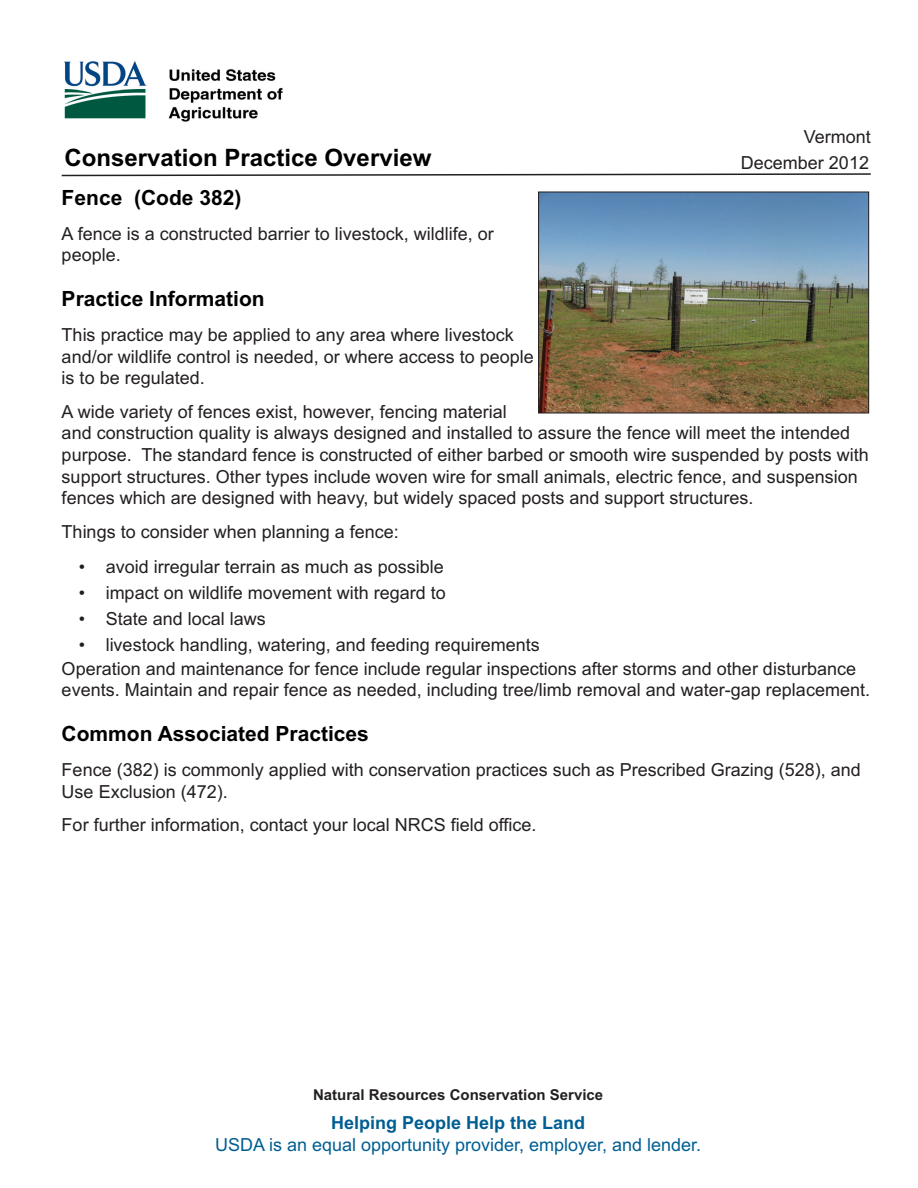
<style>
.page{position:relative;width:918px;height:1188px;background:#fff}
.page>*{position:absolute;margin:0;border:0;box-sizing:border-box;transform-origin:0 0}
.Topic{font:700 24px "Arial";color:#000}
.Topic-2{font:700 21px "Arial";color:#000}
.t1{font:18px/21.6px "Arial";color:#231f20}
.t2{font:18px "Arial";color:#005e93}
.t3{font:700 18px "Arial";color:#005e93}
.t4{font:700 15px "Arial";color:#231f20}
</style>
<div class="page">
<svg style="left:61px;top:173px;width:810px;height:4px"></svg>
<img style="left:64px;top:61px;width:219px;height:61px">
<img style="left:540px;top:194px;width:327px;height:217px">
<div style="left:538px;top:192px;width:331px;height:221px;border:1px solid #231f20"></div>
<p class="t1" style="left:804px;top:127px;width:69px">Vermont</p>
<h2 class="Topic" style="left:65px;top:148px;width:368px">Conservation Practice Overview</h2>
<h2 class="Topic-2" style="left:62px;top:189px;width:181px">Fence (Code 382)</h2>
<p class="t1" style="left:62px;top:224px;width:434px">A fence is a constructed barrier to livestock, wildlife, or people.</p>
<h2 class="Topic-2" style="left:62px;top:291px;width:205px">Practice Information</h2>
<p class="t1" style="left:62px;top:326px;width:474px">This practice may be applied to any area where livestock and/or wildlife control is needed, or where access to people is to be regulated.</p>
<p class="t1" style="left:62px;top:402px;width:809px">A wide variety of fences exist, however, fencing material<br>and construction quality is always designed and installed to assure the fence will meet the intended purpose. The standard fence is constructed of either barbed or smooth wire suspended by posts with support structures. Other types include woven wire for small animals, electric fence, and suspension fences which are designed with heavy, but widely spaced posts and support structures.</p>
<p class="t1" style="left:62px;top:522px;width:339px">Things to consider when planning a fence:</p>
<p class="t1" style="left:79px;top:558px;width:367px">• avoid irregular terrain as much as possible</p>
<p class="t1" style="left:79px;top:584px;width:369px">• impact on wildlife movement with regard to</p>
<p class="t1" style="left:79px;top:610px;width:189px">• State and local laws</p>
<p class="t1" style="left:79px;top:636px;width:463px">• livestock handling, watering, and feeding requirements</p>
<p class="t1" style="left:62px;top:659px;width:810px">Operation and maintenance for fence include regular inspections after storms and other disturbance events. Maintain and repair fence as needed, including tree/limb removal and water-gap replacement.</p>
<h2 class="Topic-2" style="left:62px;top:726px;width:309px">Common Associated Practices</h2>
<p class="t1" style="left:62px;top:761px;width:801px">Fence (382) is commonly applied with conservation practices such as Prescribed Grazing (528), and<br>Use Exclusion (472).</p>
<p class="t1" style="left:62px;top:816px;width:476px">For further information, contact your local NRCS field office.</p>
<p class="t1" style="left:741px;top:154px;width:130px">December 2012</p>
<p class="t4" style="left:313px;top:1089px;width:292px">Natural Resources Conservation Service</p>
<p class="t3" style="left:331px;top:1116px;width:256px">Helping People Help the Land</p>
<p class="t2" style="left:215px;top:1138px;width:488px">USDA is an equal opportunity provider, employer, and lender.</p>
</div>
